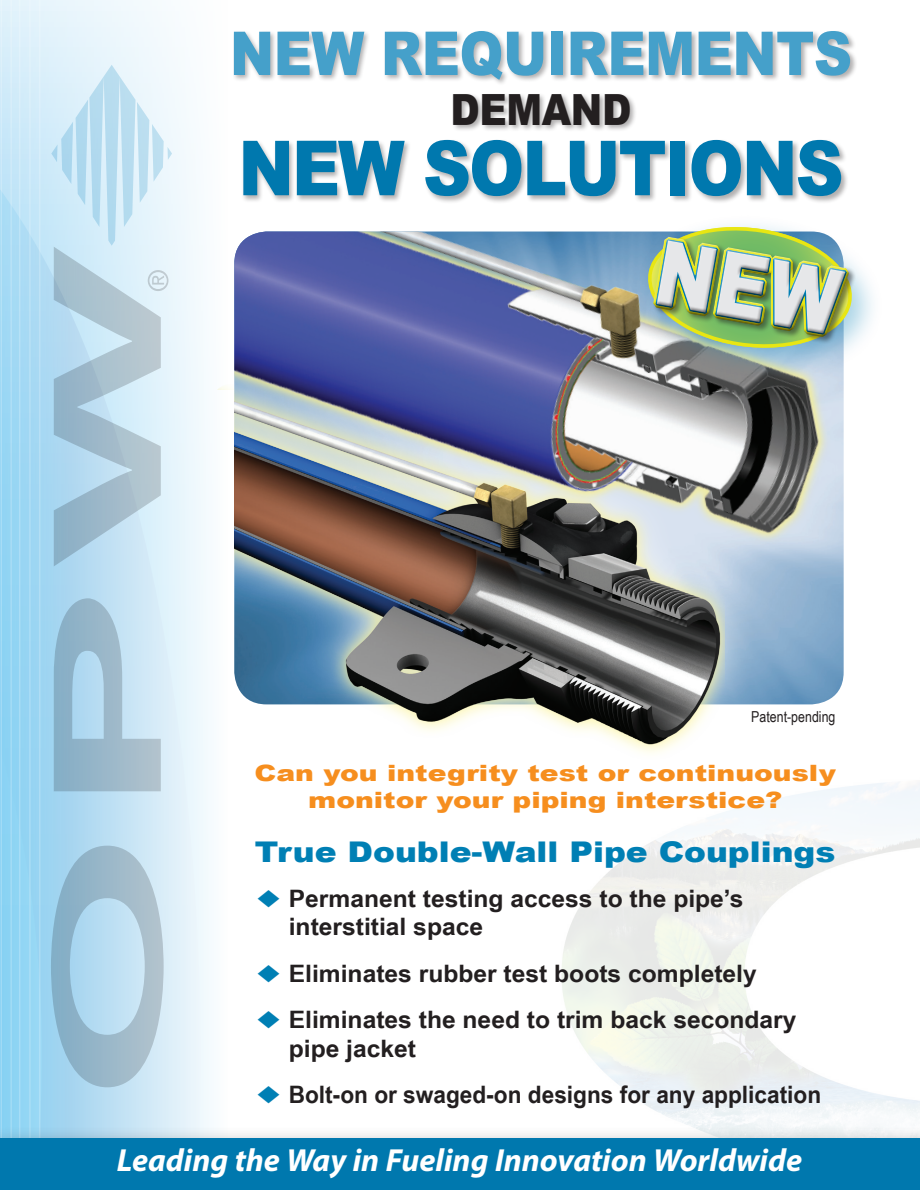
<style>
.page{position:relative;width:920px;height:1190px;background:#fff}
.page>*{position:absolute;margin:0;border:0;box-sizing:border-box;transform-origin:0 0}
.t1{font:900 75.9px "Arial";letter-spacing:-.03em;color:#0078ae;scale:.88 1}
.t2{font:900 60.45px "Arial";letter-spacing:-.01em;color:#45a0ca;scale:.88 1}
.t3{font:900 43.2px "Arial";letter-spacing:-.01em;color:#231f20;scale:.88 1}
.t4{font:italic 700 34.2px "Myriad Pro";color:#fff}
.t5{font:italic 700 32.1px "Myriad Pro";color:#fff}
.t6{font:900 28.5px "Arial";color:#007fb4;scale:1.15 1}
.t7{font:700 24px/28.5px "Arial Narrow";color:#231f20;scale:1.25 1}
.t8{font:700 24px "Arial Narrow";color:#231f20;scale:1.15 1}
.t9{font:900 22.5px/27px "Arial";color:#f68e1e;text-align:center;scale:1.25 1}
.t10{font:15.15px "Arial Narrow";color:#231f20}
.s1{color:#007fb4}
</style>
<div class="page">
<img style="left:227px;top:388px;width:497px;height:365px">
<div style="left:210px;top:390px;width:24px;height:208px;background:#fff"></div>
<img style="left:234px;top:231px;width:610px;height:435px">
<div style="left:232px;top:30px;width:625px;height:174px;background:#231f20;opacity:.35"></div>
<div style="left:635px;top:214px;width:248px;height:166px;background:#007fb4;opacity:.35"></div>
<div style="left:0;top:0;width:227px;height:1177px;background:linear-gradient(to right,#def1fb,#fcfefe)"></div>
<svg style="left:0;top:39px;width:201px;height:1086px;background:#c1e4f6"></svg>
<svg style="left:51px;top:845px;width:112px;height:242px;background:#a9cadd"></svg>
<svg style="left:54px;top:598px;width:107px;height:193px;background:#aac9db"></svg>
<svg style="left:51px;top:65px;width:121px;height:501px;background:#c2dcea"></svg>
<hr style="left:39px;top:0;width:1px;height:1168px;background:#fff">
<hr style="left:19px;top:0;width:1px;height:1168px;background:#fff">
<hr style="left:29px;top:0;width:1px;height:1168px;background:#fff">
<hr style="left:11px;top:0;width:1px;height:1168px;background:#fff">
<hr style="left:1px;top:0;width:1px;height:1168px;background:#fff">
<div style="left:0;top:1125px;width:919px;height:64px;background:#231f20;opacity:.6"></div>
<div style="left:0;top:1138px;width:919px;height:51px;background:#0078ae"></div>
<img style="left:639px;top:218px;width:220px;height:134px">
<p class="t2" style="left:230px;top:15px;width:708px">NEW REQUIREMENTS</p>
<p class="t3" style="left:450px;top:82px;width:207px">DEMAND</p>
<p class="t1" style="left:238px;top:120px;width:689px">NEW SOLUTIONS</p>
<p class="t10" style="left:751px;top:705px;width:86px">Patent-pending</p>
<p class="t9" style="left:254px;top:760px;width:466px">Can you integrity test or continuously monitor your piping interstice?</p>
<p class="t6" style="left:255px;top:835px;width:506px">True Double-Wall Pipe Couplings</p>
<p class="t7" style="left:289px;top:882px;width:365px;text-indent:-32px"><span class="s1">◆</span> Permanent testing access to the pipe’s interstitial space</p>
<p class="t7" style="left:257px;top:957px;width:401px"><span class="s1">◆</span> Eliminates rubber test boots completely</p>
<p class="t7" style="left:289px;top:1004px;width:407px;text-indent:-32px"><span class="s1">◆</span> Eliminates the need to trim back secondary pipe jacket</p>
<p class="t8" style="left:257px;top:1076px;width:492px"><span class="s1">◆</span> Bolt-on or swaged-on designs for any application</p>
<p class="t5" style="left:117px;top:1141px;width:686px">Leading the Way in Fueling Innovation Worldwide</p>
<p class="t4" style="left:98px;top:1148px;width:732px">Leading the Way in Fueling Innovation Worldwide</p>
</div>
